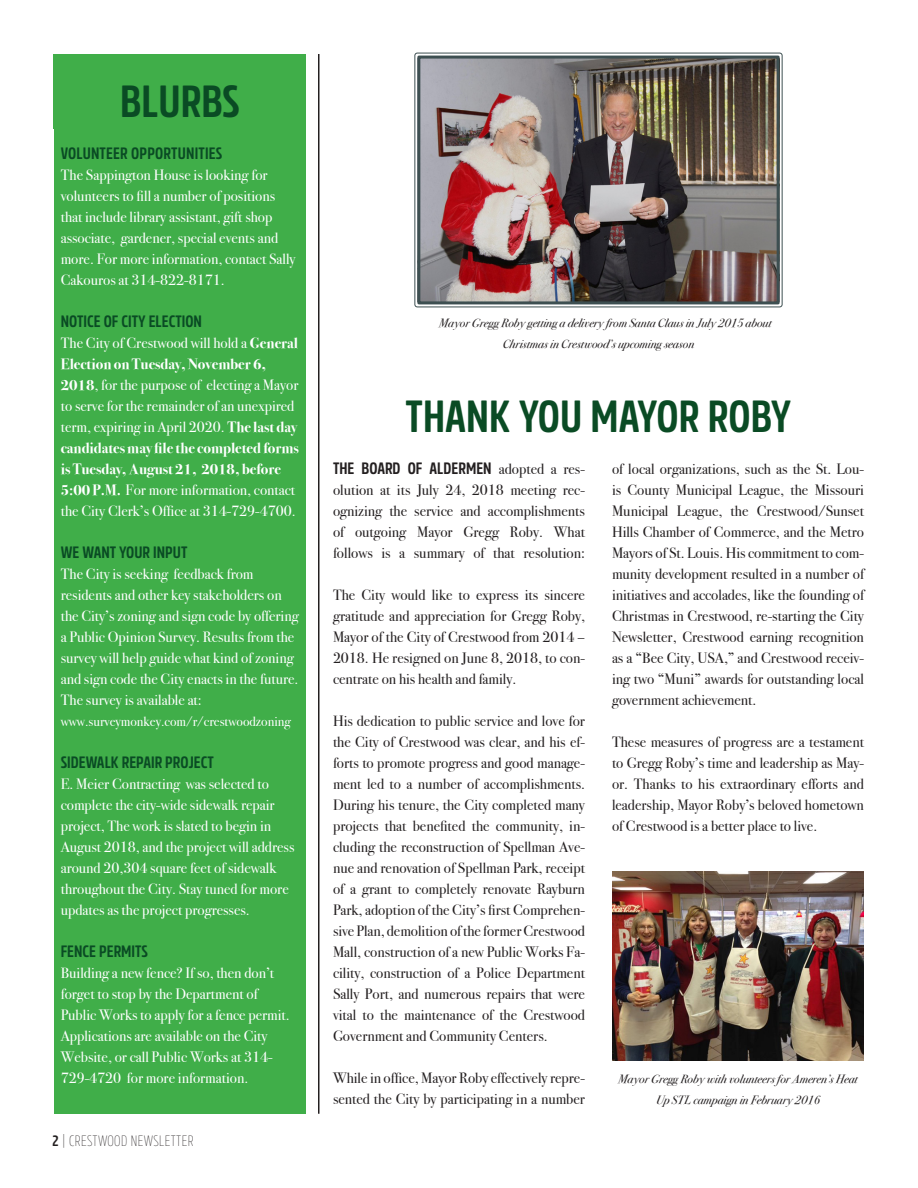
<style>
.page{position:relative;width:918px;height:1188px;background:#fff}
.page>*{position:absolute;margin:0;border:0;box-sizing:border-box;transform-origin:0 0}
.Body_Copy{font:700 45px "Rockeby Cd";color:#0a4b24}
.Body_Copy-2{font:700 16.5px "Rockeby Cd";color:#0a4b24}
.Body_Copy-3{font:700 16.5px "Rockeby Cd";color:#231f20}
.Body_Copy-4{font:15px/21px "Bodoni Svty Two ITCTT";color:#231f20;text-align:justify}
.Body_Copy-5{font:15px/21px "Bodoni Svty Two ITCTT";color:#fff}
.t1{font:300 15px "Rockeby Cd";letter-spacing:.025em;color:#231f20}
.Body_Copy-6{font:13.5px "Bodoni Svty Two ITCTT";color:#fff}
.Body_Copy-7{font:italic 12px/21px "Bodoni Svty Two ITCTT";color:#231f20;text-align:center}
.s1{font-weight:700}
.s2{font-family:"Bodoni Svty Two ITCTT";font-weight:400;font-size:15px}
</style>
<div class="page">
<hr style="left:318px;top:54px;width:2px;height:1060px;background:#231f20">
<div style="left:54px;top:54px;width:252px;height:75px;background:#40ae49"></div>
<div style="left:54px;top:129px;width:252px;height:985px;background:#40ae49"></div>
<img style="left:421px;top:60px;width:355px;height:240px">
<div style="left:414px;top:53px;width:369px;height:254px;border:1px solid #3d4f51;border-radius:2px"></div>
<div style="left:417px;top:56px;width:363px;height:248px;border:3px solid #3d4f51"></div>
<img style="left:612px;top:871px;width:252px;height:189px">
<p class="Body_Copy" style="left:120px;top:75px;width:121px">BLURBS</p>
<p class="Body_Copy-2" style="left:61px;top:144px;width:163px">VOLUNTEER OPPORTUNITIES</p>
<p class="Body_Copy-5" style="left:61px;top:163px;width:236px">The Sappington House is looking for volunteers to fill a number of positions that include library assistant, gift shop associate, gardener, special events and more. For more information, contact Sally Cakouros at 314-822-8171.</p>
<p class="Body_Copy-2" style="left:61px;top:312px;width:143px">NOTICE OF CITY ELECTION</p>
<p class="Body_Copy-5" style="left:61px;top:331px;width:239px">The City of Crestwood will hold a <span class="s1">General Election on Tuesday, November 6, 2018</span>, for the purpose of electing a Mayor to serve for the remainder of an unexpired term, expiring in April 2020. <span class="s1">The last day candidates may file the completed forms is Tuesday, August 21, 2018, before 5:00 P.M.</span> For more information, contact the City Clerk’s Office at 314-729-4700.</p>
<p class="Body_Copy-2" style="left:61px;top:543px;width:128px">WE WANT YOUR INPUT</p>
<p class="Body_Copy-5" style="left:61px;top:562px;width:240px">The City is seeking feedback from residents and other key stakeholders on the City’s zoning and sign code by offering a Public Opinion Survey. Results from the survey will help guide what kind of zoning and sign code the City enacts in the future.<br>The survey is available at:</p>
<p class="Body_Copy-6" style="left:61px;top:710px;width:231px">www.surveymonkey.com/r/crestwoodzoning</p>
<p class="Body_Copy-2" style="left:61px;top:753px;width:155px">SIDEWALK REPAIR PROJECT</p>
<p class="Body_Copy-5" style="left:61px;top:772px;width:235px">E. Meier Contracting was selected to complete the city-wide sidewalk repair project, The work is slated to begin in August 2018, and the project will address around 20,304 square feet of sidewalk throughout the City. Stay tuned for more updates as the project progresses.</p>
<p class="Body_Copy-2" style="left:61px;top:942px;width:89px">FENCE PERMITS</p>
<p class="Body_Copy-5" style="left:61px;top:961px;width:230px">Building a new fence? If so, then don’t forget to stop by the Department of Public Works to apply for a fence permit.<br>Applications are available on the City Website, or call Public Works at 314- 729-4720 for more information.</p>
<p class="t1" style="left:52px;top:1133px;width:143px"><span class="s1">2</span> | CRESTWOOD NEWSLETTER</p>
<p class="Body_Copy-7" style="left:503px;top:312px;width:270px;text-align:left;text-indent:-64px">Mayor Gregg Roby getting a delivery from Santa Claus in July 2015 about<br>Christmas in Crestwood’s upcoming season</p>
<p class="Body_Copy" style="left:406px;top:390px;width:387px">THANK YOU MAYOR ROBY</p>
<p class="Body_Copy-3" style="left:333px;top:459px;width:254px">THE BOARD OF ALDERMEN <span class="s2">adopted a res-</span></p>
<p class="Body_Copy-4" style="left:333px;top:478px;width:254px">olution at its July 24, 2018 meeting rec&shy;ognizing the service and accomplishments of outgoing Mayor Gregg Roby. What follows is a summary of that resolution:</p>
<p class="Body_Copy-4" style="left:333px;top:583px;width:254px">The City would like to express its sincere gratitude and appreciation for Gregg Roby, Mayor of the City of Crestwood from 2014 – 2018. He resigned on June 8, 2018, to con&shy;centrate on his health and family.</p>
<p class="Body_Copy-4" style="left:333px;top:709px;width:254px">His dedication to public service and love for the City of Crestwood was clear, and his ef&shy;forts to promote progress and good manage&shy;ment led to a number of accomplishments.<br>During his tenure, the City completed many projects that benefited the community, in&shy;cluding the reconstruction of Spellman Ave&shy;nue and renovation of Spellman Park, receipt of a grant to completely renovate Rayburn Park, adoption of the City’s first Comprehen&shy;sive Plan, demolition of the former Crestwood Mall, construction of a new Public Works Fa&shy;cility, construction of a Police Department Sally Port, and numerous repairs that were vital to the maintenance of the Crestwood Government and Community Centers.</p>
<p class="Body_Copy-4" style="left:333px;top:1066px;width:254px">While in office, Mayor Roby effectively repre&shy;sented the City by participating in a number</p>
<p class="Body_Copy-4" style="left:612px;top:457px;width:254px">of local organizations, such as the St. Lou&shy;is County Municipal League, the Missouri Municipal League, the Crestwood/Sunset Hills Chamber of Commerce, and the Metro Mayors of St. Louis. His commitment to com&shy;munity development resulted in a number of initiatives and accolades, like the founding of Christmas in Crestwood, re-starting the City Newsletter, Crestwood earning recognition as a “Bee City, USA,” and Crestwood receiv&shy;ing two “Muni” awards for outstanding local government achievement.</p>
<p class="Body_Copy-4" style="left:612px;top:730px;width:254px">These measures of progress are a testament to Gregg Roby’s time and leadership as May&shy;or. Thanks to his extraordinary efforts and leadership, Mayor Roby’s beloved hometown of Crestwood is a better place to live.</p>
<p class="Body_Copy-7" style="left:618px;top:1068px;width:241px">Mayor Gregg Roby with volunteers for Ameren’s Heat<br>Up STL campaign in February 2016</p>
</div>
